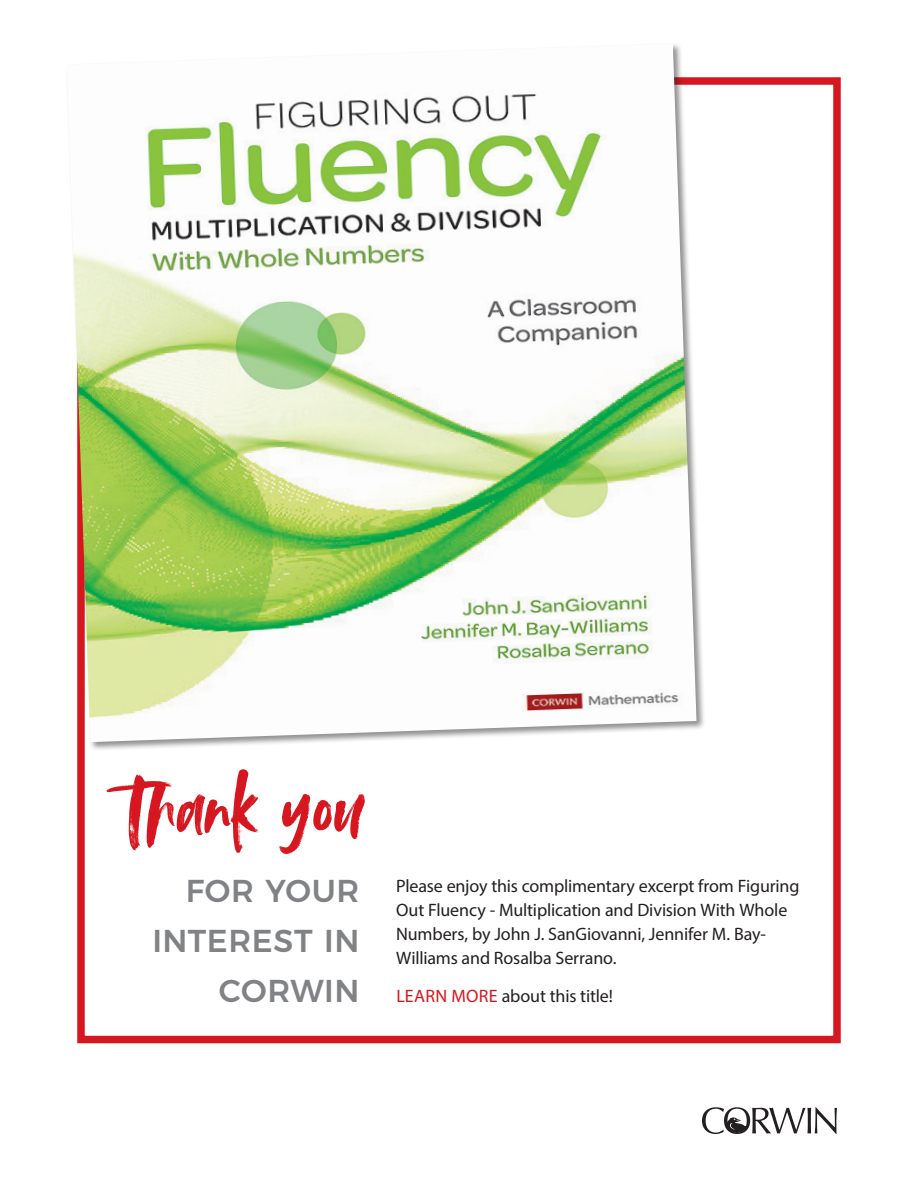
<style>
.page{position:relative;width:918px;height:1188px;background:#fff}
.page>*{position:absolute;margin:0;border:0;box-sizing:border-box;transform-origin:0 0}
.t1{font:86.55px "Avallon Alt";color:#d7171f}
.t2{font:500 31.65px/50.2px "Montserrat";letter-spacing:.015em;color:#808285;text-align:right}
.body_copy{font:18px/24px "Myriad Pro";letter-spacing:-.005em;color:#231f20}
.s1{color:#d7171f}
</style>
<div class="page">
<div style="left:77px;top:77px;width:764px;height:966px;border:8px solid #d7171f"></div>
<svg style="left:702px;top:1107px;width:135px;height:27px"></svg>
<div style="left:65px;top:42px;width:641px;height:709px;background:#231f20;opacity:.5"></div>
<img style="left:67px;top:44px;width:630px;height:698px">
<p class="t1" style="left:125px;top:750px;width:240px">Thank you</p>
<p class="t2" style="left:152px;top:863px;width:209px">FOR YOUR<br>INTEREST IN<br>CORWIN</p>
<p class="body_copy" style="left:396px;top:874px;width:405px">Please enjoy this complimentary excerpt from Figuring Out Fluency - Multiplication and Division With Whole Numbers, by John J. SanGiovanni, Jennifer M. Bay-Williams and Rosalba Serrano.</p>
<p class="body_copy" style="left:396px;top:983px;width:218px"><span class="s1">LEARN MORE</span> about this title!</p>
</div>
